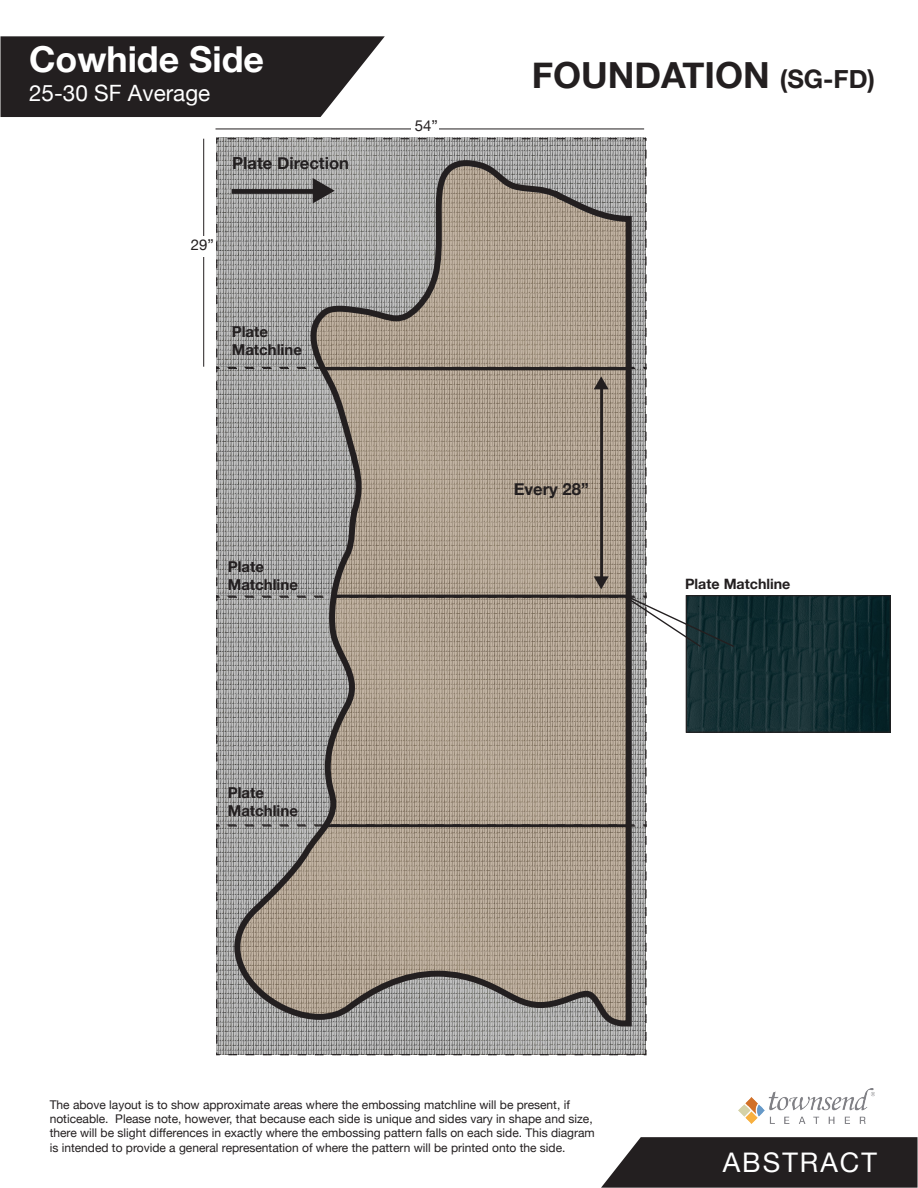
<style>
.page{position:relative;width:918px;height:1188px;background:#fff}
.page>*{position:absolute;margin:0;border:0;box-sizing:border-box;transform-origin:0 0}
.t1{font:700 36px "Helvetica Neue";color:#231f20}
.t2{font:700 35.7px "Helvetica Neue";color:#fff}
.t3{font:27px "Helvetica Neue";letter-spacing:.075em;color:#fff}
.t4{font:22.5px "Helvetica Neue";color:#fff}
.t5{font:700 16.65px "Helvetica Neue";color:#231f20}
.t6{font:700 15px/18px "Helvetica Neue";color:#231f20}
.t7{font:15px "Helvetica Neue";color:#231f20}
.t8{font:700 14.25px "Helvetica Neue";color:#231f20}
.t9{font:12px/14.4px "Helvetica Neue";color:#231f20}
.s1{font-size:25.5px}
</style>
<div class="page">
<img style="left:736px;top:597px;width:153px;height:134px">
<svg style="left:0;top:36px;width:385px;height:81px;background:#363233"></svg>
<svg style="left:601px;top:1137px;width:317px;height:51px;background:#332f30"></svg>
<img style="left:739px;top:1088px;width:136px;height:36px">
<hr style="left:216px;top:129px;width:428px;height:1px;background:#231f20">
<div style="left:411px;top:121px;width:28px;height:15px;background:#fff"></div>
<hr style="left:203px;top:139px;width:1px;height:228px;background:#231f20">
<div style="left:188px;top:236px;width:26px;height:20px;background:#fff"></div>
<div style="left:686px;top:595px;width:205px;height:138px;border:1px solid #231f20"></div>
<svg style="left:216px;top:137px;width:520px;height:919px"></svg>
<h2 class="t2" style="left:29px;top:31px;width:237px">Cowhide Side</h2>
<h3 class="t4" style="left:29px;top:76px;width:183px">25-30 SF Average</h3>
<h3 class="t5" style="left:232px;top:150px;width:119px">Plate Direction</h3>
<p class="t7" style="left:191px;top:234px;width:25px">29”</p>
<p class="t6" style="left:232px;top:323px;width:72px">Plate<br>Matchline</p>
<p class="t7" style="left:415px;top:115px;width:25px">54”</p>
<p class="t6" style="left:228px;top:558px;width:72px">Plate<br>Matchline</p>
<h1 class="t1" style="left:532px;top:47px;width:345px">FOUNDATION <span class="s1">(SG-FD)</span></h1>
<h3 class="t5" style="left:514px;top:476px;width:76px">Every 28”</h3>
<p class="t8" style="left:685px;top:573px;width:107px">Plate Matchline</p>
<p class="t6" style="left:228px;top:784px;width:72px">Plate<br>Matchline</p>
<p class="t9" style="left:50px;top:1098px;width:547px">The above layout is to show approximate areas where the embossing matchline will be present, if noticeable. Please note, however, that because each side is unique and sides vary in shape and size, there will be slight differences in exactly where the embossing pattern falls on each side. This diagram is intended to provide a general representation of where the pattern will be printed onto the side.</p>
<h3 class="t3" style="left:723px;top:1143px;width:156px">ABSTRACT</h3>
</div>
